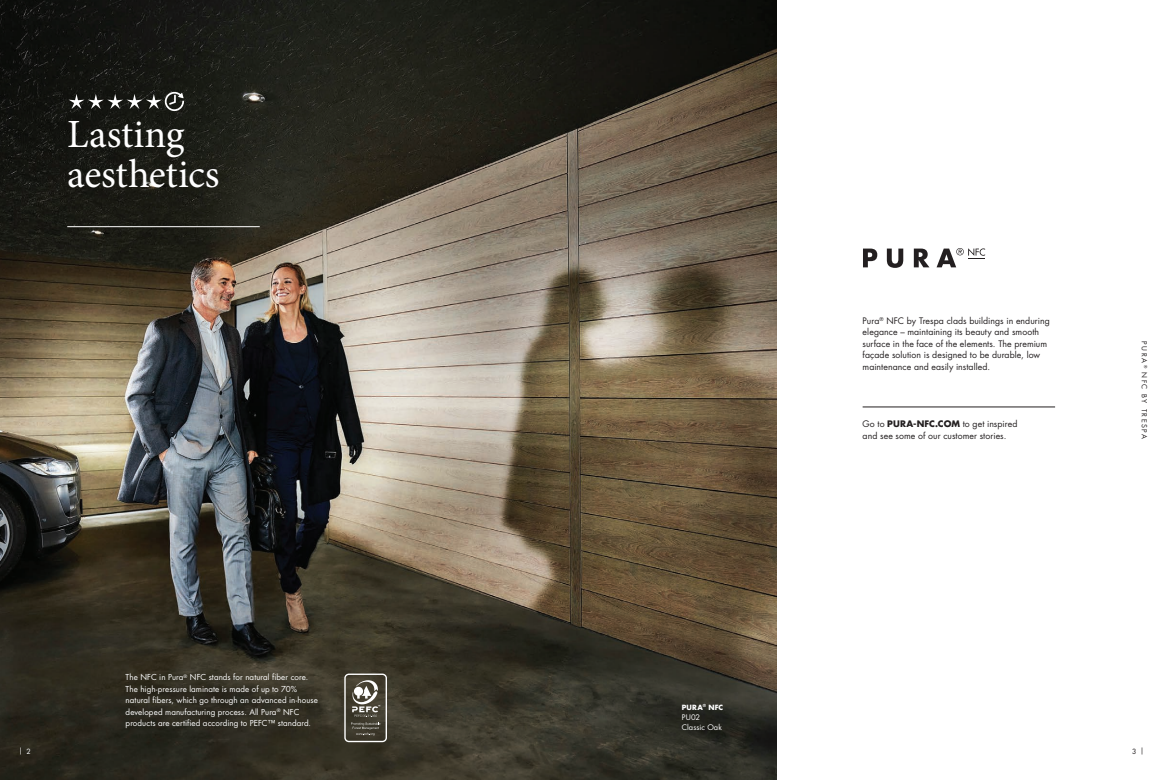
<style>
.page{position:relative;width:1163px;height:780px;background:#fff}
.page>*{position:absolute;margin:0;border:0;box-sizing:border-box;transform-origin:0 0}
.t1{font:40px "Minion Pro";letter-spacing:-.005em;color:#fff}
.PLATTE_TEKST{font:8.8px/11.5px "Futura Std";letter-spacing:.005em;color:#231f20}
.PLATTE_TEKST-2{font:8px/11.5px "Futura Std";letter-spacing:.01em;color:#fff}
.PLATTE_TEKST-3{font:7.5px/10px "Futura Std";letter-spacing:.01em;color:#fff}
.t2{font:7px "Futura Std";letter-spacing:.21em;color:#231f20}
.PLATTE_TEKST-4{font:700 7px "Futura Std";letter-spacing:.02em;color:#fff}
.t3{font:7px "Futura Std";color:#fff}
.s1{font-weight:700}
</style>
<div class="page">
<img style="left:0;top:0;width:775px;height:780px">
<hr style="left:67px;top:226px;width:193px;height:1px;background:#fff">
<hr style="left:862px;top:406px;width:192px;height:1px;background:#231f20">
<svg style="left:344px;top:673px;width:43px;height:69px;background:#6b685d"></svg>
<svg style="left:863px;top:248px;width:14px;height:19px"></svg>
<svg style="left:886px;top:248px;width:17px;height:20px"></svg>
<svg style="left:913px;top:248px;width:16px;height:19px"></svg>
<svg style="left:936px;top:248px;width:48px;height:19px"></svg>
<svg style="left:69px;top:92px;width:115px;height:20px;background:#41423f"></svg>
<p class="t1" style="left:67px;top:107px;width:119px">Lasting</p>
<p class="t1" style="left:67px;top:147px;width:154px">aesthetics</p>
<p class="PLATTE_TEKST-2" style="left:126px;top:671px;width:194px">The NFC in Pura<sup>®</sup> NFC stands for natural fiber core.<br>The high-pressure laminate is made of up to 70% natural fibers, which go through an advanced in-house developed manufacturing process. All Pura<sup>®</sup> NFC products are certified according to PEFC™ standard.</p>
<p class="PLATTE_TEKST-4" style="left:682px;top:702px;width:43px">PURA<sup>®</sup> NFC</p>
<p class="PLATTE_TEKST-3" style="left:681px;top:712px;width:42px">PU02<br>Classic Oak</p>
<p class="PLATTE_TEKST" style="left:862px;top:315px;width:189px">Pura<sup>®</sup> NFC by Trespa clads buildings in enduring elegance – maintaining its beauty and smooth surface in the face of the elements. The premium façade solution is designed to be durable, low maintenance and easily installed.</p>
<p class="PLATTE_TEKST" style="left:862px;top:418px;width:156px">Go to <span class="s1">PURA-NFC.COM</span> to get inspired and see some of our customer stories.</p>
<p class="t2" style="left:1148px;top:341px;width:99px;rotate:90deg">PURA <sup>®</sup> NFC BY TRESPA</p>
<p class="t3" style="left:19px;top:746px;width:13px">| 2</p>
<p class="t2" style="left:1139px;top:746px;width:5px">|</p>
<p class="t2" style="left:1131px;top:746px;width:6px">3</p>
</div>
